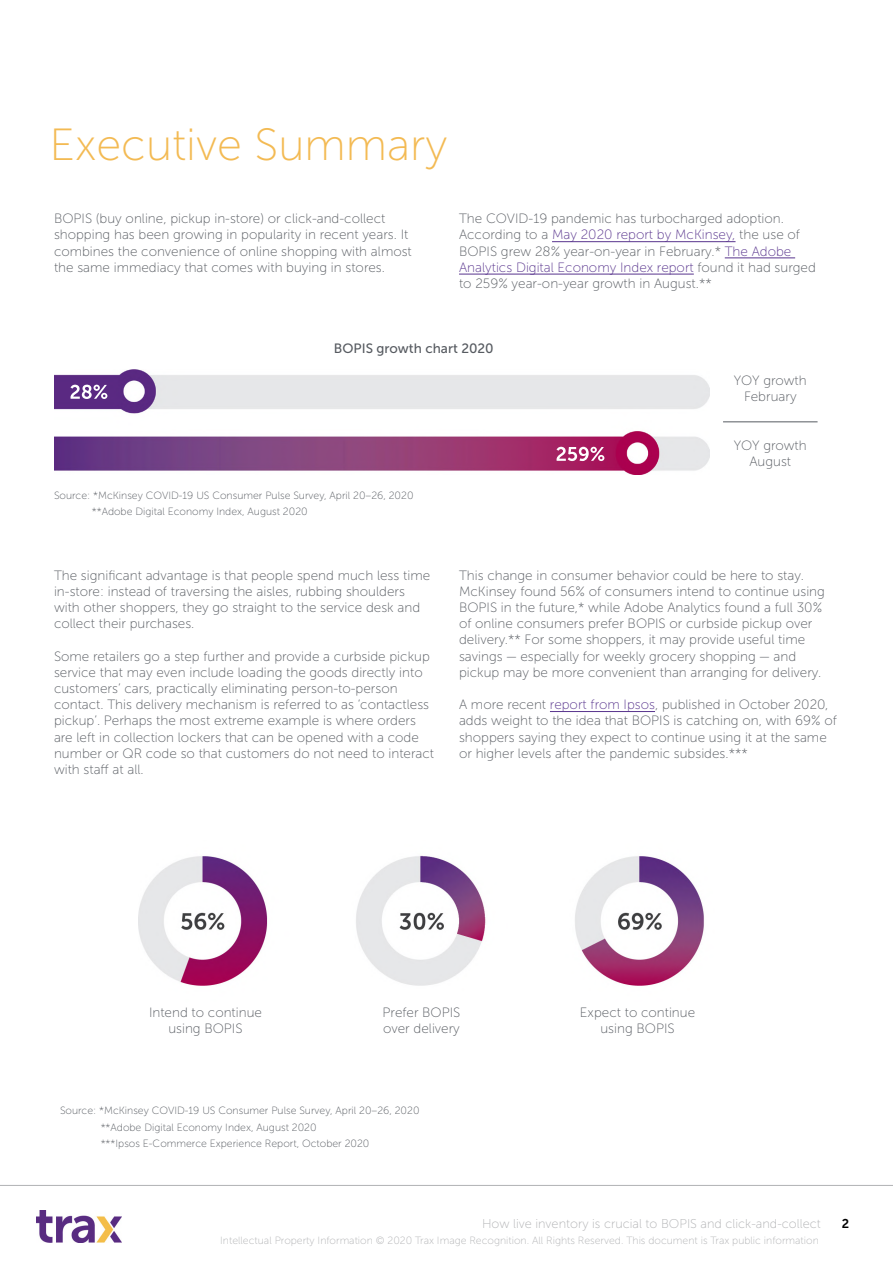
<style>
.page{position:relative;width:893px;height:1263px;background:#fff}
.page>*{position:absolute;margin:0;border:0;box-sizing:border-box;transform-origin:0 0}
.Chapter{font:45px "Museo Sans 100";color:#f3ba53}
.Body{font:13.5px/16.2px "Museo Sans 100";color:#575b61}
.Body-2{font:13.5px "Museo Sans 500";color:#575b61}
.Body__Numeric{font:12.75px "Museo Sans 100";color:#b1b2b4}
.Body__Numeric-2{font:12.75px "Museo Sans 700";color:#000}
.Body-3{font:10.5px "Museo Sans 100";color:#575b61}
.Body__Numeric-3{font:10.5px "Museo Sans 100";color:#b1b2b4}
.s1{color:#58348d}
</style>
<div class="page">
<hr style="left:723px;top:421px;width:95px;height:1px;background:#575b61">
<img style="left:54px;top:370px;width:655px;height:105px">
<svg style="left:70px;top:385px;width:37px;height:14px"></svg>
<svg style="left:556px;top:447px;width:48px;height:14px"></svg>
<hr style="left:550px;top:711px;width:105px;height:1px;background:#58348d">
<img style="left:138px;top:855px;width:566px;height:131px">
<hr style="left:0;top:1185px;width:893px;height:1px;background:#b1b2b4">
<img style="left:37px;top:1211px;width:85px;height:31px">
<hr style="left:552px;top:241px;width:183px;height:1px;background:#58348d">
<hr style="left:725px;top:258px;width:70px;height:1px;background:#58348d">
<hr style="left:459px;top:274px;width:235px;height:1px;background:#58348d">
<p class="Chapter" style="left:50px;top:120px;width:399px">Executive Summary</p>
<p class="Body" style="left:54px;top:211px;width:359px">BOPIS (buy online, pickup in-store) or click-and-collect shopping has been growing in popularity in recent years. It combines the convenience of online shopping with almost</p>
<p class="Body" style="left:54px;top:259px;width:332px">the same immediacy that comes with buying in stores.</p>
<p class="Body" style="left:459px;top:211px;width:326px">The COVID-19 pandemic has turbocharged adoption.</p>
<p class="Body" style="left:459px;top:227px;width:358px">According to a <span class="s1">May 2020 report by McKinsey,</span> the use of<br>BOPIS grew 28% year-on-year in February.* <span class="s1">The Adobe<br>Analytics Digital Economy Index report</span> found it had surged</p>
<p class="Body" style="left:459px;top:275px;width:254px">to 259% year-on-year growth in August.**</p>
<p class="Body-2" style="left:334px;top:341px;width:161px">BOPIS growth chart 2020</p>
<p class="Body-3" style="left:54px;top:489px;width:361px">Source: *McKinsey COVID-19 US Consumer Pulse Survey, April 20–26, 2020</p>
<p class="Body-3" style="left:92px;top:506px;width:217px">**Adobe Digital Economy Index, August 2020</p>
<p class="Body" style="left:734px;top:373px;width:74px">YOY growth</p>
<p class="Body" style="left:744px;top:389px;width:54px">February</p>
<p class="Body" style="left:734px;top:437px;width:74px">YOY growth</p>
<p class="Body" style="left:749px;top:454px;width:43px">August</p>
<p class="Body" style="left:54px;top:567px;width:378px">The significant advantage is that people spend much less time in-store: instead of traversing the aisles, rubbing shoulders with other shoppers, they go straight to the service desk and collect their purchases.</p>
<p class="Body" style="left:54px;top:648px;width:382px">Some retailers go a step further and provide a curbside pickup service that may even include loading the goods directly into customers’ cars, practically eliminating person-to-person contact. This delivery mechanism is referred to as ‘contactless pickup’. Perhaps the most extreme example is where orders are left in collection lockers that can be opened with a code number or QR code so that customers do not need to interact with staff at all.</p>
<p class="Body" style="left:459px;top:567px;width:367px">This change in consumer behavior could be here to stay.<br>McKinsey found 56% of consumers intend to continue using BOPIS in the future,* while Adobe Analytics found a full 30% of online consumers prefer BOPIS or curbside pickup over delivery.** For some shoppers, it may provide useful time savings — especially for weekly grocery shopping — and pickup may be more convenient than arranging for delivery.</p>
<p class="Body" style="left:459px;top:697px;width:379px">A more recent <span class="s1">report from Ipsos</span>, published in October 2020, adds weight to the idea that BOPIS is catching on, with 69% of shoppers saying they expect to continue using it at the same or higher levels after the pandemic subsides.***</p>
<p class="Body" style="left:149px;top:1004px;width:115px;text-align:center">Intend to continue using BOPIS</p>
<p class="Body" style="left:383px;top:1004px;width:79px">Prefer BOPIS</p>
<p class="Body" style="left:383px;top:1021px;width:78px">over delivery</p>
<p class="Body" style="left:580px;top:1004px;width:117px;text-align:center">Expect to continue using BOPIS</p>
<p class="Body-3" style="left:60px;top:1105px;width:361px">Source: *McKinsey COVID-19 US Consumer Pulse Survey, April 20–26, 2020</p>
<p class="Body-3" style="left:101px;top:1121px;width:217px">**Adobe Digital Economy Index, August 2020</p>
<p class="Body-3" style="left:101px;top:1137px;width:270px">***Ipsos E-Commerce Experience Report, October 2020</p>
<p class="Body__Numeric" style="left:482px;top:1216px;width:340px">How live inventory is crucial to BOPIS and click-and-collect</p>
<p class="Body__Numeric-2" style="left:842px;top:1216px;width:9px">2</p>
<p class="Body__Numeric-3" style="left:220px;top:1235px;width:600px">Intellectual Property Information © 2020 Trax Image Recognition. All Rights Reserved. This document is Trax public information</p>
</div>
